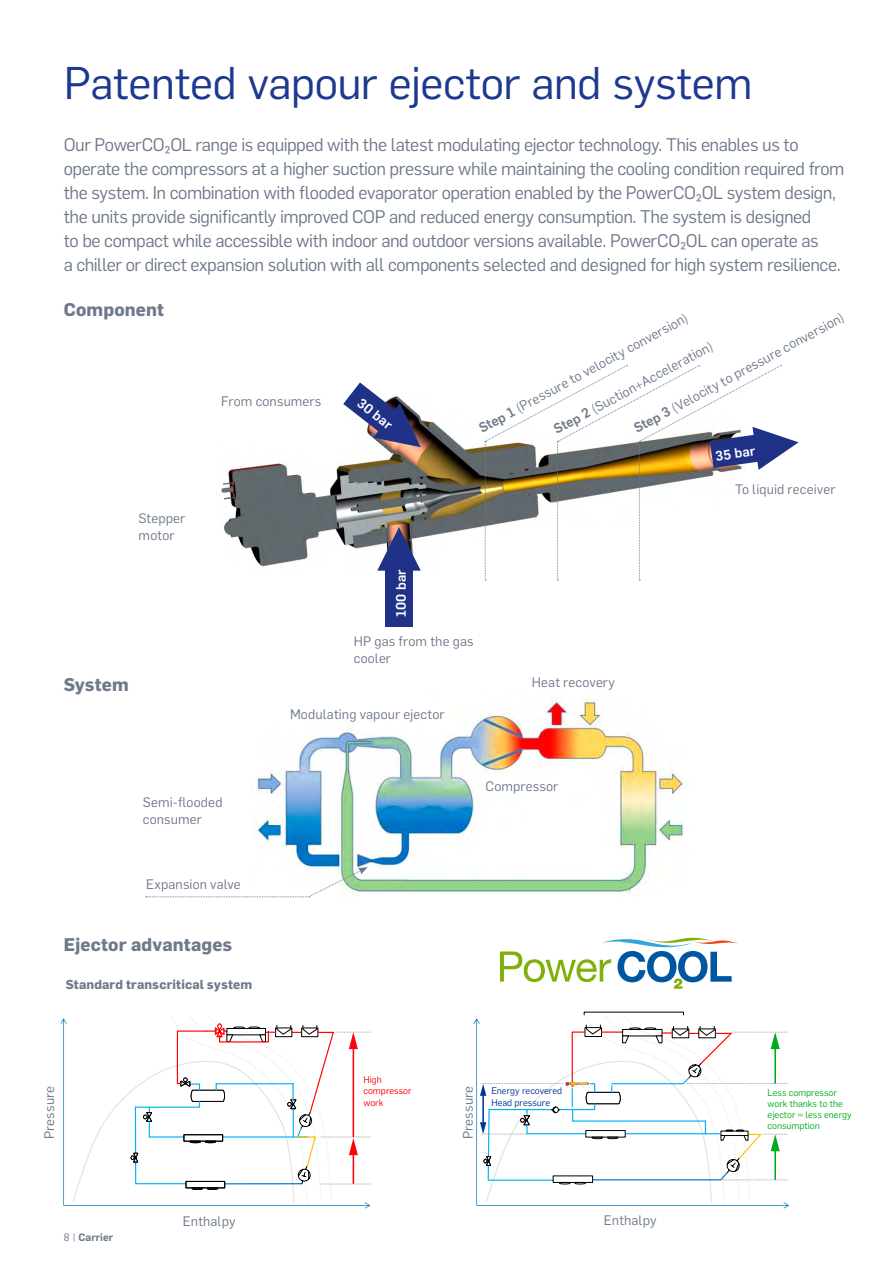
<style>
.page{position:relative;width:893px;height:1263px;background:#fff}
.page>*{position:absolute;margin:0;border:0;box-sizing:border-box;transform-origin:0 0}
.t1{font:45px "Flama";letter-spacing:-.01em;color:#1d388e}
.t2{font:18px/24px "Flama";letter-spacing:-.025em;color:#6e798a}
.t3{font:700 18px "Flama";letter-spacing:.01em;color:#6e798a}
.t4{font:13.5px/16.5px "Flama";letter-spacing:.01em;color:#6e798a}
.t5{font:500 13.5px "Flama";letter-spacing:.015em;color:#fff}
.t6{font:700 12.75px "Flama";letter-spacing:.015em;color:#6e798a}
.t7{font:600 10.5px "Flama";color:#6e798a}
.t8{font:9.3px/11.2px "Flama";color:#00ac1c}
.t9{font:9.3px/11.2px "Flama";color:#013793}
.t10{font:9.3px/11.2px "Flama";color:#ff010b}
.s1{font-weight:500}
.s2{font-weight:400}
</style>
<div class="page">
<img style="left:255px;top:696px;width:429px;height:201px">
<svg style="left:146px;top:867px;width:222px;height:30px"></svg>
<img style="left:221px;top:419px;width:264px;height:152px">
<svg style="left:377px;top:527px;width:44px;height:44px"></svg>
<div style="left:385px;top:563px;width:28px;height:64px;background:#203287"></div>
<svg style="left:343px;top:382px;width:78px;height:65px"></svg>
<svg style="left:485px;top:365px;width:314px;height:216px"></svg>
<svg style="left:500px;top:937px;width:237px;height:52px"></svg>
<img style="left:60px;top:1016px;width:311px;height:192px">
<img style="left:473px;top:1016px;width:317px;height:193px">
<svg style="left:131px;top:1024px;width:240px;height:166px"></svg>
<svg style="left:480px;top:1024px;width:308px;height:160px"></svg>
<h1 class="t1" style="left:64px;top:52px;width:690px">Patented vapour ejector and system</h1>
<p class="t2" style="left:64px;top:132px;width:782px">Our PowerCO₂OL range is equipped with the latest modulating ejector technology. This enables us to operate the compressors at a higher suction pressure while maintaining the cooling condition required from the system. In combination with flooded evaporator operation enabled by the PowerCO₂OL system design, the units provide significantly improved COP and reduced energy consumption. The system is designed<br>to be compact while accessible with indoor and outdoor versions available. PowerCO₂OL can operate as<br>a chiller or direct expansion solution with all components selected and designed for high system resilience.</p>
<p class="t3" style="left:64px;top:297px;width:102px">Component</p>
<p class="t4" style="left:139px;top:509px;width:48px">Stepper motor</p>
<p class="t3" style="left:64px;top:672px;width:67px">System</p>
<p class="t4" style="left:221px;top:392px;width:102px">From consumers</p>
<p class="t5" style="left:365px;top:394px;width:42px;rotate:38deg">30 bar</p>
<p class="t5" style="left:391px;top:617px;width:49px;rotate:-90deg">100 bar</p>
<p class="t4" style="left:630px;top:420px;width:238px;rotate:-28deg"><span class="s1">Step 3</span> (Velocity to pressure conversion)</p>
<p class="t4" style="left:475px;top:420px;width:237px;rotate:-28deg"><span class="s1">Step 1</span> (Pressure to velocity conversion)</p>
<p class="t4" style="left:550px;top:421px;width:180px;rotate:-28deg"><span class="s1">Step 2</span> (Suction+Acceleration)</p>
<p class="t5" style="left:714px;top:446px;width:42px;rotate:-8deg">35 bar</p>
<p class="t4" style="left:735px;top:480px;width:102px">To liquid receiver</p>
<p class="t4" style="left:354px;top:632px;width:121px">HP gas from the gas cooler</p>
<p class="t4" style="left:532px;top:673px;width:85px">Heat recovery</p>
<p class="t4" style="left:290px;top:705px;width:156px">Modulating vapour ejector</p>
<p class="t4" style="left:485px;top:777px;width:74px">Compressor</p>
<p class="t4" style="left:143px;top:793px;width:81px">Semi-flooded consumer</p>
<p class="t4" style="left:146px;top:875px;width:96px">Expansion valve</p>
<p class="t3" style="left:64px;top:931px;width:170px">Ejector advantages</p>
<p class="t6" style="left:66px;top:975px;width:188px">Standard transcritical system</p>
<p class="t10" style="left:363px;top:1073px;width:50px">High compressor work</p>
<p class="t4" style="left:40px;top:1139px;width:55px;rotate:-90deg">Pressure</p>
<p class="t4" style="left:459px;top:1139px;width:55px;rotate:-90deg">Pressure</p>
<p class="t9" style="left:491px;top:1085px;width:72px">Energy recovered<br>Head pressure</p>
<p class="t7" style="left:64px;top:1230px;width:51px"><span class="s2">8 |</span> Carrier</p>
<p class="t4" style="left:183px;top:1212px;width:54px">Enthalpy</p>
<p class="t4" style="left:604px;top:1211px;width:54px">Enthalpy</p>
<p class="t8" style="left:768px;top:1086px;width:86px">Less compressor work thanks to the ejector = less energy consumption</p>
</div>
